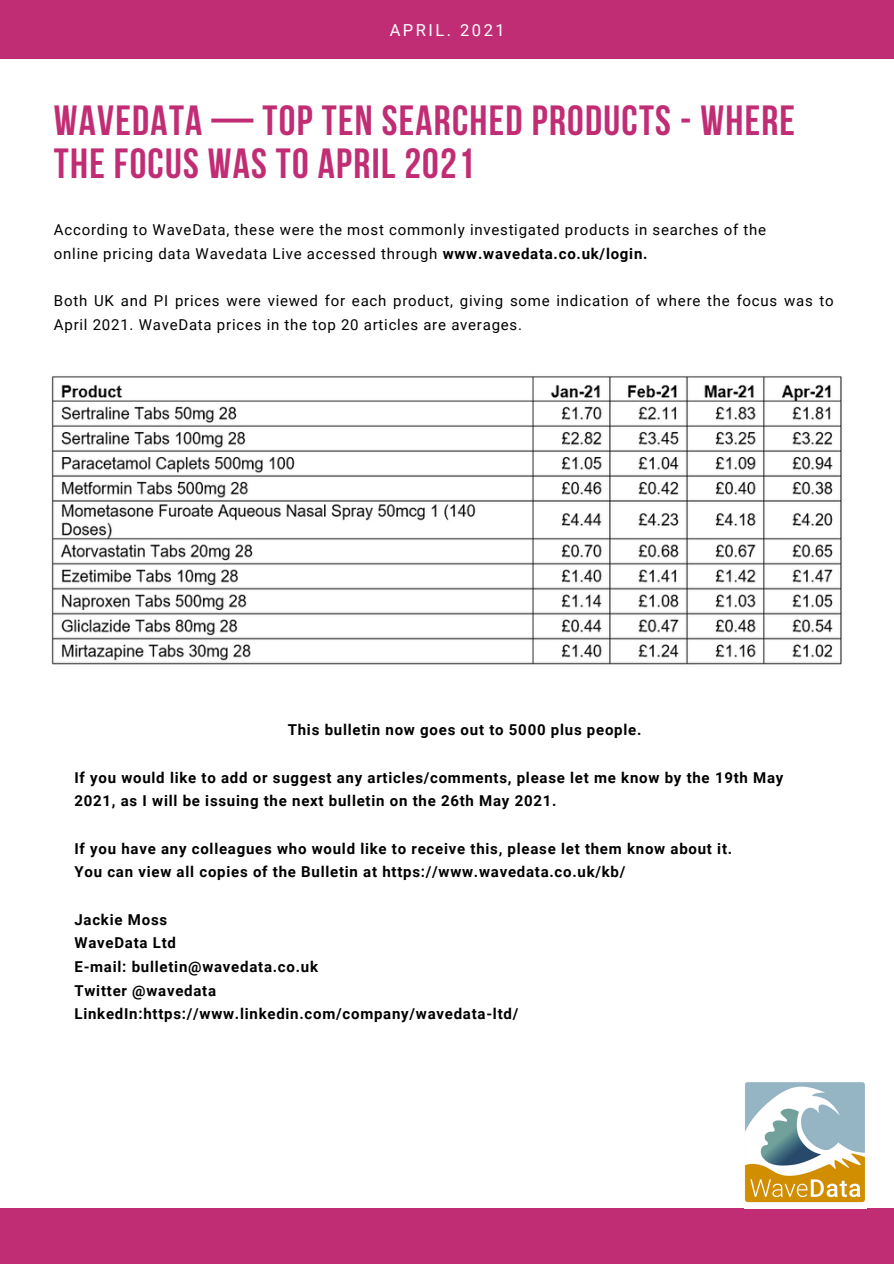
<style>
.page{position:relative;width:894px;height:1264px;background:#fff}
.page>*{position:absolute;margin:0;border:0;box-sizing:border-box;transform-origin:0 0}
.t1{font:700 42px/42.8px "Bebas Neue";letter-spacing:.03em;color:#c12d74}
.t2{font:16.5px "Roboto";letter-spacing:.15em;color:#fff}
.t3{font:700 15px "Roboto";letter-spacing:.05em;color:#000}
.t4{font:15px/23.7px "Roboto";letter-spacing:.05em;color:#000}
.s1{font-weight:700}
</style>
<div class="page">
<div style="left:0;top:0;width:893px;height:59px;background:#c12d74"></div>
<div style="left:0;top:1208px;width:893px;height:55px;background:#c12d74"></div>
<img style="left:744px;top:1082px;width:121px;height:121px">
<img style="left:51px;top:376px;width:791px;height:289px">
<p class="t2" style="left:389px;top:20px;width:116px">APRIL. 2021</p>
<p class="t1" style="left:54px;top:103px;width:742px">WAVEDATA — TOP TEN SEARCHED PRODUCTS - WHERE<br>THE FOCUS WAS TO APRIL 2021</p>
<p class="t4" style="left:54px;top:218px;width:713px">According to WaveData, these were the most commonly investigated products in searches of the</p>
<p class="t4" style="left:54px;top:242px;width:595px">online pricing data Wavedata Live accessed through <span class="s1">www.wavedata.co.uk/login.</span></p>
<p class="t4" style="left:54px;top:289px;width:781px">Both UK and PI prices were viewed for each product, giving some indication of where the focus was to<br>April 2021. WaveData prices in the top 20 articles are averages.</p>
<p class="t3" style="left:288px;top:721px;width:355px">This bulletin now goes out to 5000 plus people.</p>
<p class="t3" style="left:74px;top:768px;width:710px">If you would like to add or suggest any articles/comments, please let me know by the 19th May</p>
<p class="t3" style="left:74px;top:792px;width:483px">2021, as I will be issuing the next bulletin on the 26th May 2021.</p>
<p class="t3" style="left:74px;top:839px;width:659px">If you have any colleagues who would like to receive this, please let them know about it.</p>
<p class="t3" style="left:74px;top:863px;width:552px">You can view all copies of the Bulletin at https://www.wavedata.co.uk/kb/</p>
<p class="t3" style="left:74px;top:910px;width:94px">Jackie Moss</p>
<p class="t3" style="left:74px;top:934px;width:103px">WaveData Ltd</p>
<p class="t3" style="left:74px;top:958px;width:245px">E-mail: bulletin@wavedata.co.uk</p>
<p class="t3" style="left:74px;top:981px;width:143px">Twitter @wavedata</p>
<p class="t3" style="left:74px;top:1005px;width:445px">LinkedIn:https://www.linkedin.com/company/wavedata-ltd/</p>
</div>
